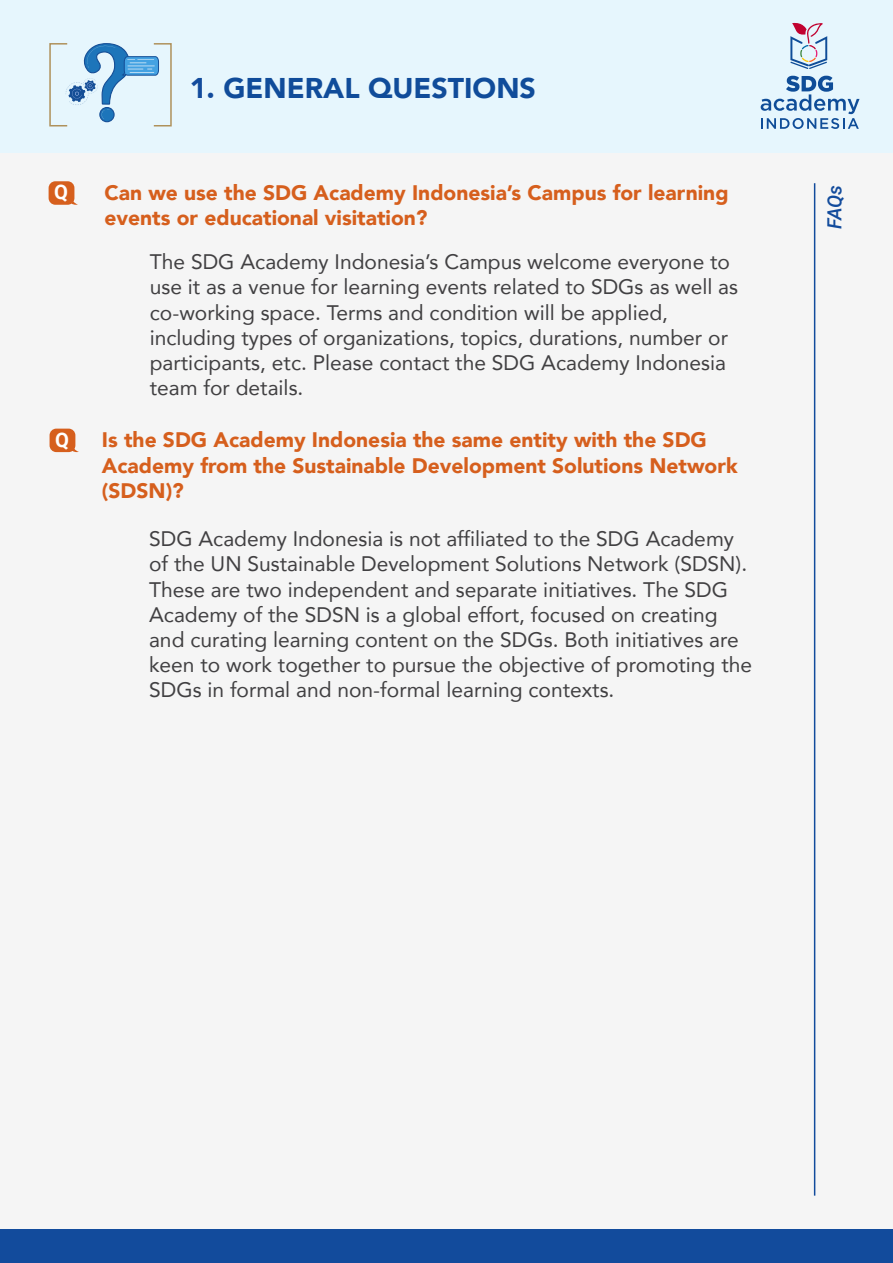
<style>
.page{position:relative;width:893px;height:1263px;background:#f5f5f5}
.page>*{position:absolute;margin:0;border:0;box-sizing:border-box;transform-origin:0 0}
.t1{font:900 28.5px "Avenir";color:#104c9a}
.t2{font:21px/25.2px "Avenir";color:#414042}
.t3{font:900 21px/25.2px "Avenir";color:#d65f1d}
.t4{font:700 20.1px "Roboto";color:#fff}
.t5{font:italic 500 19.5px "Roboto";color:#124b9c}
.s1{color:#124b9c}
</style>
<div class="page">
<div style="left:0;top:0;width:893px;height:153px;background:#e6f6fd"></div>
<hr style="left:814px;top:183px;width:1px;height:1012px;background:#124b9c">
<svg style="left:49px;top:181px;width:29px;height:24px"></svg>
<svg style="left:50px;top:429px;width:29px;height:23px"></svg>
<div style="left:0;top:1230px;width:893px;height:33px;background:#124b9c"></div>
<svg style="left:761px;top:76px;width:98px;height:53px"></svg>
<svg style="left:790px;top:22px;width:37px;height:47px"></svg>
<div style="left:153px;top:43px;width:19px;height:83px;border:2px solid #af915b"></div>
<div style="left:49px;top:43px;width:19px;height:83px;border:2px solid #af915b"></div>
<div style="left:99px;top:107px;width:16px;height:15px;border:1px solid #154e96;border-radius:50%"></div>
<svg style="left:66px;top:43px;width:93px;height:76px"></svg>
<p class="t4" style="left:54px;top:178px;width:15px">Q</p>
<h1 class="t1" style="left:190px;top:63px;width:348px"><span class="s1">1.</span> GENERAL QUESTIONS</h1>
<p class="t3" style="left:104px;top:179px;width:626px">Can we use the SDG Academy Indonesia’s Campus for learning events or educational visitation?</p>
<p class="t2" style="left:150px;top:249px;width:590px">The SDG Academy Indonesia’s Campus welcome everyone to use it as a venue for learning events related to SDGs as well as co-working space. Terms and condition will be applied, including types of organizations, topics, durations, number or participants, etc. Please contact the SDG Academy Indonesia team for details.</p>
<p class="t4" style="left:55px;top:425px;width:15px">Q</p>
<p class="t3" style="left:102px;top:427px;width:637px">Is the SDG Academy Indonesia the same entity with the SDG<br>Academy from the Sustainable Development Solutions Network (SDSN)?</p>
<p class="t2" style="left:149px;top:526px;width:604px">SDG Academy Indonesia is not affiliated to the SDG Academy of the UN Sustainable Development Solutions Network (SDSN).<br>These are two independent and separate initiatives. The SDG Academy of the SDSN is a global effort, focused on creating and curating learning content on the SDGs. Both initiatives are keen to work together to pursue the objective of promoting the SDGs in formal and non-formal learning contexts.</p>
<p class="t5" style="left:821px;top:229px;width:46px;rotate:-90deg">FAQs</p>
</div>
